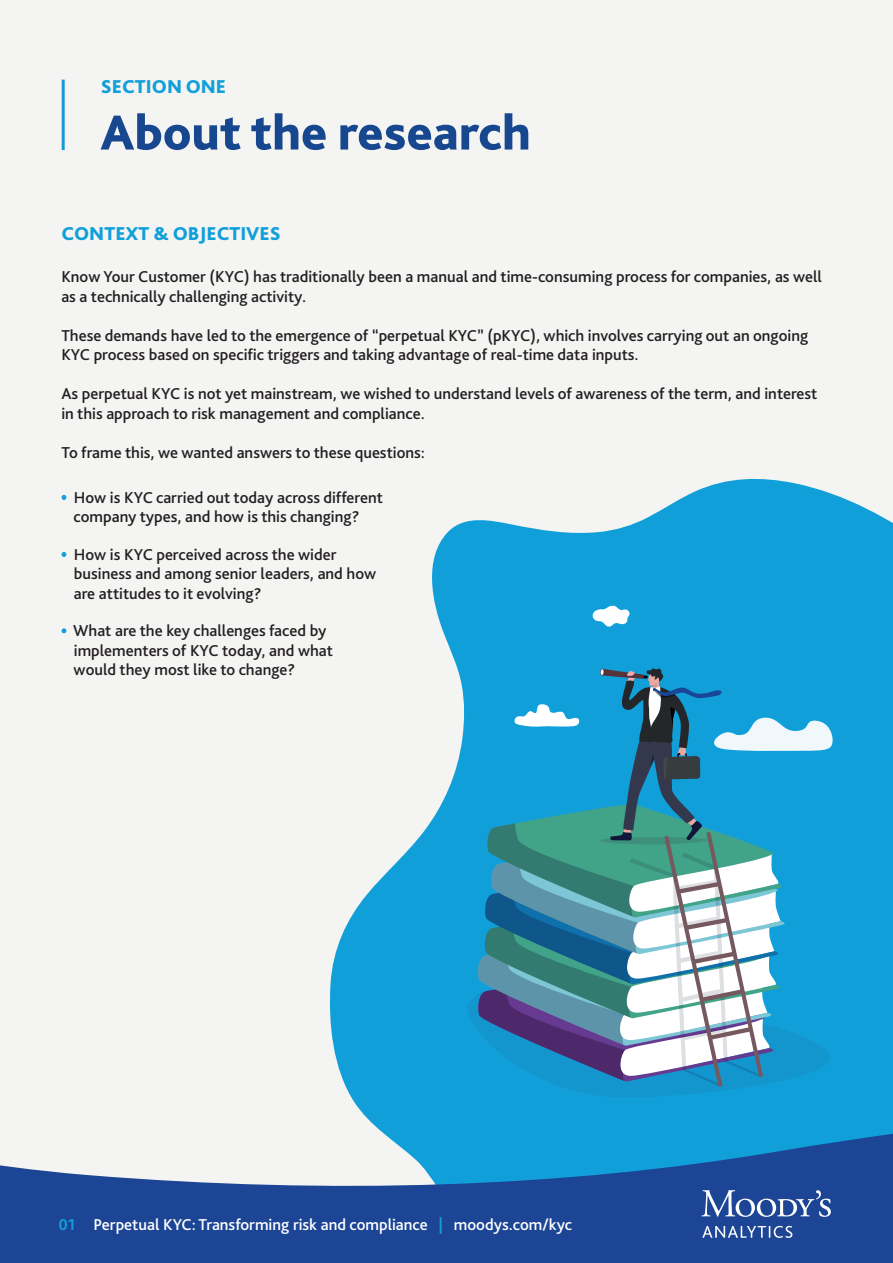
<style>
.page{position:relative;width:893px;height:1263px;background:#fff}
.page>*{position:absolute;margin:0;border:0;box-sizing:border-box;transform-origin:0 0}
.t1{font:800 51.15px "Bliss Pro";color:#17478e}
.t2{font:800 19.5px "Bliss Pro";color:#119fda}
.t3{font:500 16.5px/19.5px "Bliss Pro";color:#231f20}
.t4{font:500 16.5px "Bliss Pro";color:#fff}
.s1{color:#109eda}
.s2{font-weight:700;color:#119fda}
.s3{font-weight:700;color:#1799d6}
</style>
<div class="page">
<div style="left:0;top:0;width:893px;height:1243px;background:#f4f4f3"></div>
<svg style="left:329px;top:478px;width:564px;height:650px;fill:#119fda"></svg>
<svg style="left:0;top:1128px;width:893px;height:79px"></svg>
<div style="left:0;top:1207px;width:893px;height:56px;background:#1c4595"></div>
<svg style="left:702px;top:1226px;width:90px;height:12px"></svg>
<svg style="left:701px;top:1190px;width:130px;height:27px"></svg>
<svg style="left:62px;top:495px;width:4px;height:5px"></svg>
<svg style="left:62px;top:552px;width:4px;height:5px"></svg>
<svg style="left:62px;top:628px;width:4px;height:5px"></svg>
<hr style="left:62px;top:80px;width:3px;height:70px;background:#1799d6">
<svg style="left:592px;top:606px;width:39px;height:21px"></svg>
<svg style="left:467px;top:668px;width:366px;height:430px;background:#47a0c1"></svg>
<p class="t2" style="left:101px;top:74px;width:127px">SECTION ONE</p>
<h1 class="t1" style="left:100px;top:101px;width:432px">About the research</h1>
<p class="t2" style="left:61px;top:221px;width:221px">CONTEXT &amp; OBJECTIVES</p>
<p class="t3" style="left:61px;top:266px;width:762px">Know Your Customer (KYC) has traditionally been a manual and time-consuming process for companies, as well as a technically challenging activity.</p>
<p class="t3" style="left:61px;top:325px;width:748px">These demands have led to the emergence of “perpetual KYC” (pKYC), which involves carrying out an ongoing<br>KYC process based on specific triggers and taking advantage of real-time data inputs.</p>
<p class="t3" style="left:61px;top:383px;width:758px">As perpetual KYC is not yet mainstream, we wished to understand levels of awareness of the term, and interest in this approach to risk management and compliance.</p>
<p class="t3" style="left:61px;top:442px;width:365px">To frame this, we wanted answers to these questions:</p>
<p class="t3" style="left:74px;top:487px;width:311px;text-indent:-12px"><span class="s1">•</span> How is KYC carried out today across different company types, and how is this changing?</p>
<p class="t3" style="left:74px;top:544px;width:304px;text-indent:-12px"><span class="s1">•</span> How is KYC perceived across the wider business and among senior leaders, and how are attitudes to it evolving?</p>
<p class="t3" style="left:74px;top:620px;width:261px;text-indent:-12px"><span class="s1">•</span> What are the key challenges faced by implementers of KYC today, and what would they most like to change?</p>
<p class="t4" style="left:59px;top:1214px;width:515px"><span class="s2">01</span> Perpetual KYC: Transforming risk and compliance <span class="s3">|</span> moodys.com/kyc</p>
</div>
